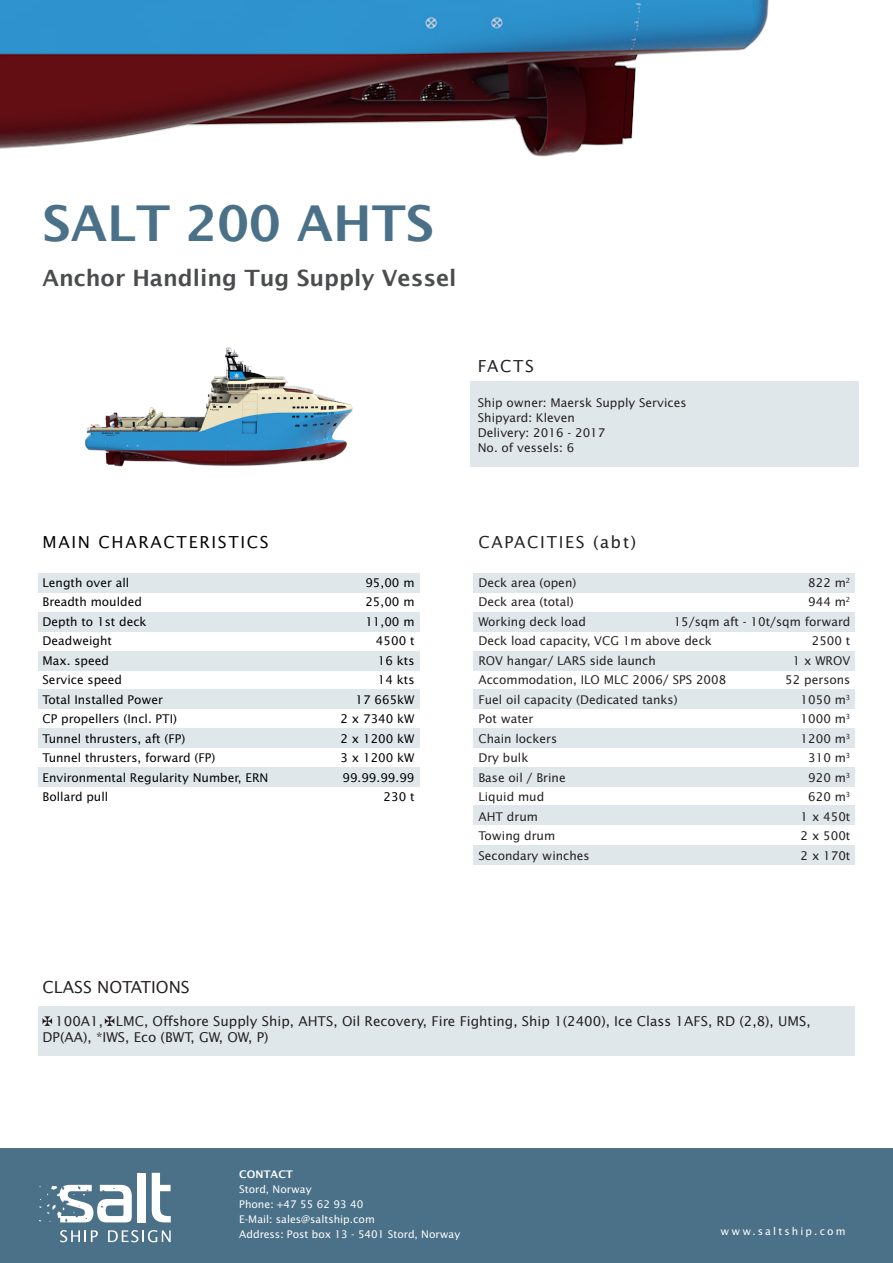
<style>
.page{position:relative;width:893px;height:1263px;background:#fff}
.page>*{position:absolute;margin:0;border:0;box-sizing:border-box;transform-origin:0 0}
.t1{font:600 49.5px "Lucida Sans";color:#4b7189}
.t2{font:600 22.5px "Lucida Sans";color:#4b4c4d}
.t3{font:16.5px "Lucida Sans Std";letter-spacing:.1em;color:#000001}
.t4{font:16.5px "Lucida Sans Std";letter-spacing:.1em;color:#231f20}
.t5{font:16.5px "Lucida Sans Std";color:#231f20}
.t6{font:16.5px "Lucida Sans Std";letter-spacing:.035em;color:#231f20}
.t7{font:13.5px/16.2px "Lucida Sans Std";color:#231f20}
.t8{font:12px/15px "Lucida Sans Std";color:#231f20}
.t9{font:12px "Lucida Sans Std";color:#000001}
.t10{font:10.5px/15px "Lucida Sans Std";color:#fff}
.t11{font:10.5px "Lucida Sans Std";letter-spacing:.2em;color:#fff}
.t12{font:600 10.5px "Lucida Sans";color:#fff}
</style>
<div class="page">
<div style="left:0;top:1148px;width:893px;height:115px;background:#4b7189"></div>
<div style="left:137px;top:1173px;width:9px;height:49px;background:#fff"></div>
<svg style="left:152px;top:1173px;width:19px;height:49px"></svg>
<svg style="left:60px;top:1230px;width:38px;height:12px"></svg>
<svg style="left:108px;top:1230px;width:63px;height:12px"></svg>
<svg style="left:39px;top:1185px;width:93px;height:37px"></svg>
<img style="left:0;top:0;width:769px;height:157px">
<img style="left:85px;top:347px;width:268px;height:120px">
<div style="left:38px;top:1007px;width:817px;height:49px;background:#e0e7eb"></div>
<svg style="left:105px;top:1016px;width:9px;height:10px"></svg>
<svg style="left:42px;top:1016px;width:10px;height:10px"></svg>
<div style="left:38px;top:573px;width:381px;height:20px;background:#e0e7eb"></div>
<div style="left:38px;top:612px;width:381px;height:20px;background:#e0e7eb"></div>
<div style="left:38px;top:651px;width:381px;height:19px;background:#e0e7eb"></div>
<div style="left:38px;top:690px;width:381px;height:19px;background:#e0e7eb"></div>
<div style="left:38px;top:767px;width:381px;height:19px;background:#e0e7eb"></div>
<div style="left:38px;top:728px;width:381px;height:20px;background:#e0e7eb"></div>
<div style="left:470px;top:381px;width:388px;height:86px;background:#e0e7eb"></div>
<div style="left:474px;top:573px;width:381px;height:20px;background:#e0e7eb"></div>
<div style="left:474px;top:806px;width:381px;height:19px;background:#e0e7eb"></div>
<div style="left:474px;top:845px;width:381px;height:19px;background:#e0e7eb"></div>
<div style="left:474px;top:612px;width:381px;height:20px;background:#e0e7eb"></div>
<div style="left:474px;top:651px;width:381px;height:19px;background:#e0e7eb"></div>
<div style="left:474px;top:690px;width:381px;height:19px;background:#e0e7eb"></div>
<div style="left:474px;top:728px;width:381px;height:20px;background:#e0e7eb"></div>
<div style="left:474px;top:767px;width:381px;height:19px;background:#e0e7eb"></div>
<h1 class="t1" style="left:43px;top:195px;width:393px">SALT 200 AHTS</h1>
<h2 class="t2" style="left:43px;top:265px;width:416px">Anchor Handling Tug Supply Vessel</h2>
<h3 class="t6" style="left:478px;top:357px;width:58px">FACTS</h3>
<p class="t8" style="left:478px;top:395px;width:210px">Ship owner: Maersk Supply Services<br>Shipyard: Kleven<br>Delivery: 2016 - 2017<br>No. of vessels: 6</p>
<h3 class="t3" style="left:43px;top:532px;width:228px">MAIN CHARACTERISTICS</h3>
<p class="t9" style="left:43px;top:576px;width:88px">Length over all</p>
<p class="t9" style="left:365px;top:576px;width:51px">95,00 m</p>
<p class="t9" style="left:43px;top:595px;width:101px">Breadth moulded</p>
<p class="t9" style="left:365px;top:595px;width:51px">25,00 m</p>
<p class="t9" style="left:43px;top:615px;width:106px">Depth to 1st deck</p>
<p class="t9" style="left:365px;top:615px;width:51px">11,00 m</p>
<p class="t9" style="left:43px;top:634px;width:71px">Deadweight</p>
<p class="t9" style="left:376px;top:634px;width:40px">4500 t</p>
<p class="t9" style="left:43px;top:654px;width:68px">Max. speed</p>
<p class="t9" style="left:378px;top:654px;width:38px">16 kts</p>
<p class="t9" style="left:43px;top:673px;width:81px">Service speed</p>
<p class="t9" style="left:378px;top:673px;width:38px">14 kts</p>
<p class="t9" style="left:43px;top:693px;width:122px">Total Installed Power</p>
<p class="t9" style="left:355px;top:693px;width:61px">17 665kW</p>
<p class="t9" style="left:43px;top:712px;width:136px">CP propellers (Incl. PTI)</p>
<p class="t9" style="left:341px;top:712px;width:75px">2 x 7340 kW</p>
<p class="t9" style="left:43px;top:732px;width:144px">Tunnel thrusters, aft (FP)</p>
<p class="t9" style="left:341px;top:732px;width:75px">2 x 1200 kW</p>
<p class="t9" style="left:43px;top:751px;width:174px">Tunnel thrusters, forward (FP)</p>
<p class="t9" style="left:341px;top:751px;width:75px">3 x 1200 kW</p>
<p class="t9" style="left:43px;top:771px;width:227px">Environmental Regularity Number, ERN</p>
<p class="t9" style="left:342px;top:771px;width:74px">99.99.99.99</p>
<p class="t9" style="left:43px;top:790px;width:67px">Bollard pull</p>
<p class="t9" style="left:383px;top:790px;width:33px">230 t</p>
<h3 class="t4" style="left:478px;top:532px;width:159px">CAPACITIES (abt)</h3>
<p class="t8" style="left:478px;top:575px;width:99px">Deck area (open)</p>
<p class="t8" style="left:808px;top:575px;width:44px">822 m<sup>2</sup></p>
<p class="t8" style="left:478px;top:595px;width:97px">Deck area (total)</p>
<p class="t8" style="left:808px;top:595px;width:44px">944 m<sup>2</sup></p>
<p class="t8" style="left:478px;top:614px;width:109px">Working deck load</p>
<p class="t8" style="left:478px;top:612px;width:373px;line-height:19.5px;text-indent:195px">15/sqm aft - 10t/sqm forward<br>Deck load capacity, VCG 1m above deck</p>
<p class="t8" style="left:812px;top:634px;width:40px">2500 t</p>
<p class="t8" style="left:478px;top:653px;width:179px">ROV hangar/ LARS side launch</p>
<p class="t8" style="left:793px;top:653px;width:59px">1 x WROV</p>
<p class="t8" style="left:478px;top:673px;width:250px">Accommodation, ILO MLC 2006/ SPS 2008</p>
<p class="t8" style="left:785px;top:673px;width:67px">52 persons</p>
<p class="t8" style="left:478px;top:692px;width:201px">Fuel oil capacity (Dedicated tanks)</p>
<p class="t8" style="left:801px;top:692px;width:51px">1050 m<sup>3</sup></p>
<p class="t8" style="left:478px;top:712px;width:57px">Pot water</p>
<p class="t8" style="left:801px;top:712px;width:51px">1000 m<sup>3</sup></p>
<p class="t8" style="left:478px;top:731px;width:80px">Chain lockers</p>
<p class="t8" style="left:801px;top:731px;width:51px">1200 m<sup>3</sup></p>
<p class="t8" style="left:478px;top:751px;width:51px">Dry bulk</p>
<p class="t8" style="left:808px;top:751px;width:44px">310 m<sup>3</sup></p>
<p class="t8" style="left:478px;top:770px;width:89px">Base oil / Brine</p>
<p class="t8" style="left:808px;top:770px;width:44px">920 m<sup>3</sup></p>
<p class="t8" style="left:478px;top:790px;width:67px">Liquid mud</p>
<p class="t8" style="left:808px;top:790px;width:44px">620 m<sup>3</sup></p>
<p class="t8" style="left:478px;top:809px;width:61px">AHT drum</p>
<p class="t8" style="left:801px;top:809px;width:51px">1 x 450t</p>
<p class="t8" style="left:478px;top:829px;width:78px">Towing drum</p>
<p class="t8" style="left:801px;top:829px;width:51px">2 x 500t</p>
<p class="t8" style="left:478px;top:848px;width:113px">Secondary winches</p>
<p class="t8" style="left:801px;top:848px;width:51px">2 x 170t</p>
<h3 class="t5" style="left:43px;top:978px;width:149px">CLASS NOTATIONS</h3>
<p class="t7" style="left:43px;top:1013px;width:770px;text-indent:13px">100A1, LMC, Offshore Supply Ship, AHTS, Oil Recovery, Fire Fighting, Ship 1(2400), Ice Class 1AFS, RD (2,8), UMS,<br>DP(AA), *IWS, Eco (BWT, GW, OW, P)</p>
<p class="t12" style="left:239px;top:1168px;width:55px">CONTACT</p>
<p class="t10" style="left:239px;top:1181px;width:223px">Stord, Norway<br>Phone: +47 55 62 93 40<br>E-Mail: sales@saltship.com<br>Address: Post box 13 - 5401 Stord, Norway</p>
<p class="t11" style="left:721px;top:1225px;width:126px">www.saltship.com</p>
</div>
